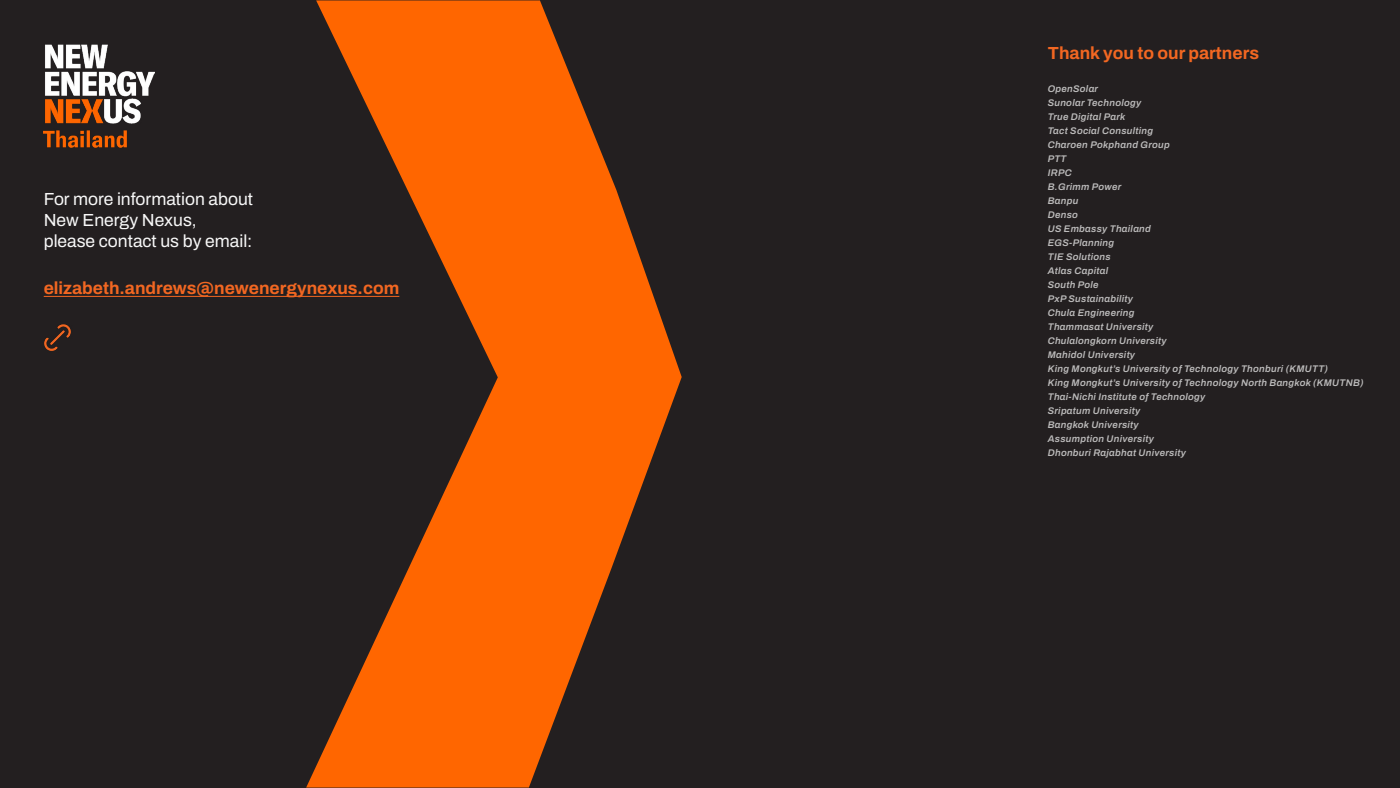
<style>
.page{position:relative;width:1400px;height:788px;background:#231f20}
.page>*{position:absolute;margin:0;border:0;box-sizing:border-box;transform-origin:0 0}
.t1{font:17.5px/21px "Archivo";color:#f8f8f8}
.t2{font:700 17.5px "Archivo";color:#f26722}
.t3{font:italic 600 9.62px/14px "Archivo";letter-spacing:.03em;color:#bdbcbc}
</style>
<div class="page">
<svg style="left:306px;top:0;width:376px;height:787px;fill:#f60"></svg>
<hr style="left:44px;top:296px;width:355px;height:1px;background:#f26722">
<img style="left:44px;top:44px;width:111px;height:104px">
<img style="left:44px;top:324px;width:27px;height:27px">
<h1 class="t1" style="left:44px;top:189px;width:211px">For more information about<br>New Energy Nexus,<br>please contact us by email:</h1>
<h1 class="t2" style="left:44px;top:275px;width:357px">elizabeth.andrews@newenergynexus.com</h1>
<h1 class="t2" style="left:1048px;top:40px;width:213px">Thank you to our partners</h1>
<p class="t3" style="left:1048px;top:81px;width:317px">OpenSolar<br>Sunolar Technology<br>True Digital Park<br>Tact Social Consulting<br>Charoen Pokphand Group<br>PTT<br>IRPC<br>B.Grimm Power<br>Banpu<br>Denso<br>US Embassy Thailand<br>EGS-Planning<br>TIE Solutions<br>Atlas Capital<br>South Pole<br>PxP Sustainability<br>Chula Engineering<br>Thammasat University<br>Chulalongkorn University<br>Mahidol University<br>King Mongkut’s University of Technology Thonburi (KMUTT)<br>King Mongkut’s University of Technology North Bangkok (KMUTNB)<br>Thai-Nichi Institute of Technology<br>Sripatum University<br>Bangkok University<br>Assumption University<br>Dhonburi Rajabhat University</p>
</div>
